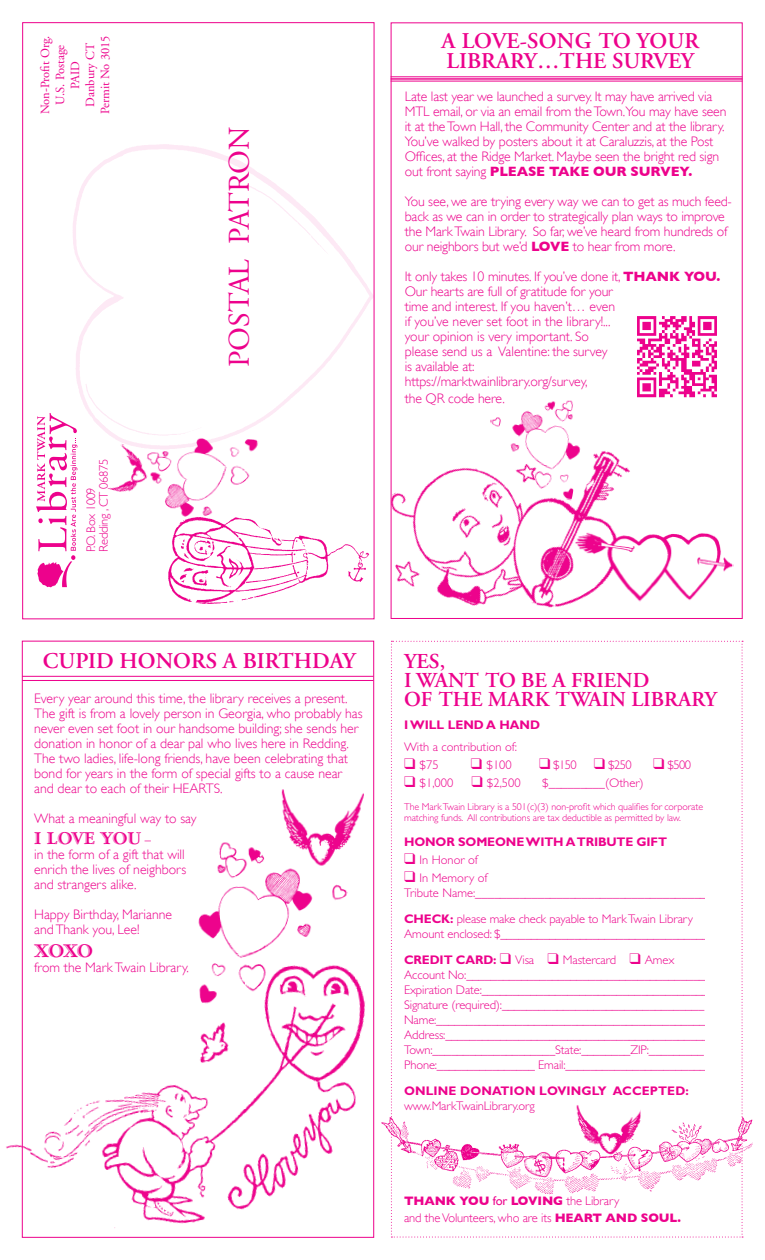
<style>
.page{position:relative;width:765px;height:1260px;background:#fff}
.page>*{position:absolute;margin:0;border:0;box-sizing:border-box;transform-origin:0 0}
.t1{font:30px "Adobe Garamond";color:#ed028c}
.t2{font:600 22.5px "Adobe Garamond";color:#ed028c}
.t3{font:600 21.25px "Adobe Garamond";color:#ed028c}
.t4{font:700 18.75px "Garamond Std Handtooled";color:#ed028c}
.t5{font:700 17.5px "Garamond Std Handtooled";letter-spacing:-.005em;color:#ed028c}
.t6{font:300 13.75px/15px "Gill Sans";letter-spacing:-.01em;color:#ed028c}
.t7{font:300 12.5px "Gill Sans Std";letter-spacing:-.01em;color:#ed028c}
.t8{font:700 12.5px "Gill Sans Std";color:#ed028c}
.t9{font:12.5px "Adobe Garamond";color:#ed028c}
.t10{font:300 12.5px "Gill Sans";letter-spacing:-.01em;color:#ed028c}
.t11{font:700 12.5px "Gill Sans";letter-spacing:-.01em;color:#ed028c}
.t12{font:300 10px/11.2px "Gill Sans Std";letter-spacing:-.01em;color:#ed028c}
.s1{font-family:"Gill Sans";font-weight:300;font-size:12.5px}
.s2{font-weight:700}
.s3{font-weight:400}
.s4{font-weight:300}
</style>
<div class="page">
<img style="left:73px;top:144px;width:302px;height:304px">
<svg style="left:36px;top:413px;width:41px;height:174px"></svg>
<hr style="left:391px;top:76px;width:351px;height:1px;background:#ed028c">
<hr style="left:391px;top:78px;width:351px;height:2px;background:#ed028c">
<hr style="left:391px;top:81px;width:351px;height:1px;background:#ed028c">
<hr style="left:22px;top:676px;width:352px;height:1px;background:#ed028c">
<hr style="left:22px;top:680px;width:352px;height:1px;background:#ed028c">
<img style="left:637px;top:316px;width:80px;height:82px">
<img style="left:198px;top:842px;width:150px;height:111px">
<img style="left:369px;top:420px;width:291px;height:222px">
<img style="left:479px;top:400px;width:110px;height:101px">
<img style="left:168px;top:525px;width:201px;height:79px">
<img style="left:143px;top:434px;width:115px;height:98px">
<img style="left:6px;top:953px;width:369px;height:285px">
<img style="left:280px;top:789px;width:84px;height:79px">
<img style="left:107px;top:443px;width:47px;height:56px">
<img style="left:575px;top:532px;width:159px;height:70px">
<img style="left:381px;top:1117px;width:371px;height:34px">
<svg style="left:391px;top:641px;width:352px;height:597px"></svg>
<img style="left:523px;top:1148px;width:40px;height:35px">
<p class="t9" style="left:39px;top:114px;width:80px;rotate:-90deg">Non-Profit Org.</p>
<p class="t9" style="left:54px;top:105px;width:62px;rotate:-90deg">U.S. Postage</p>
<p class="t9" style="left:84px;top:107px;width:65px;rotate:-90deg">Danbury CT</p>
<p class="t9" style="left:99px;top:114px;width:80px;rotate:-90deg">Permit No 3015</p>
<p class="t9" style="left:69px;top:89px;width:30px;rotate:-90deg">PAID</p>
<p class="t7" style="left:96px;top:552px;width:94px;rotate:-90deg">Redding , CT 06875</p>
<p class="t7" style="left:84px;top:552px;width:66px;rotate:-90deg">P.O. Box 1009</p>
<p class="t1" style="left:223px;top:367px;width:242px;rotate:-90deg">POSTAL PATRON</p>
<p class="t2" style="left:43px;top:649px;width:314px">CUPID HONORS A BIRTHDAY</p>
<p class="t6" style="left:34px;top:691px;width:330px">Every year around this time, the library receives a present.<br>The gift is from a lovely person in Georgia, who probably has never even set foot in our handsome building; she sends her donation in honor of a dear pal who lives here in Redding.<br>The two ladies, life-long friends, have been celebrating that bond for years in the form of special gifts to a cause near and dear to each of their HEARTS.</p>
<p class="t6" style="left:34px;top:811px;width:164px">What a meaningful way to say</p>
<p class="t5" style="left:34px;top:828px;width:118px">I LOVE YOU <span class="s1">–</span></p>
<p class="t6" style="left:34px;top:847px;width:152px">in the form of a gift that will</p>
<p class="t6" style="left:34px;top:862px;width:154px">enrich the lives of neighbors</p>
<p class="t6" style="left:34px;top:877px;width:104px">and strangers alike.</p>
<p class="t6" style="left:34px;top:907px;width:139px">Happy Birthday, Marianne</p>
<p class="t6" style="left:34px;top:922px;width:107px">and Thank you, Lee!</p>
<p class="t4" style="left:34px;top:939px;width:60px">XOXO</p>
<p class="t6" style="left:34px;top:959px;width:156px">from the Mark Twain Library.</p>
<p class="t2" style="left:442px;top:29px;width:259px">A LOVE-SONG TO YOUR</p>
<p class="t2" style="left:447px;top:49px;width:249px">LIBRARY…THE SURVEY</p>
<p class="t6" style="left:405px;top:89px;width:323px">Late last year we launched a survey. It may have arrived via MTL email, or via an email from the Town.You may have seen it at the Town Hall, the Community Center and at the library.<br>You’ve walked by posters about it at Caraluzzis, at the Post Offices, at the Ridge Market. Maybe seen the bright red sign out front saying <span class="s2">PLEASE TAKE OUR SURVEY.</span></p>
<p class="t6" style="left:405px;top:194px;width:329px">You see, we are trying every way we can to get as much feed&shy;back as we can in order to strategically plan ways to improve the Mark Twain Library. So far, we’ve heard from hundreds of our neighbors but we’d <span class="s2">LOVE</span> to hear from more.</p>
<p class="t6" style="left:405px;top:269px;width:317px">It only takes 10 minutes. If you’ve done it, <span class="s2">THANK YOU.<br></span>Our hearts are full of gratitude for your<br>time and interest. If you haven’t… even<br>if you’ve never set foot in the library!...<br>your opinion is very important. So<br>please send us a Valentine: the survey</p>
<p class="t6" style="left:405px;top:359px;width:71px">is available at:</p>
<p class="t6" style="left:405px;top:374px;width:184px">https://marktwainlibrary.org/survey,</p>
<p class="t6" style="left:405px;top:391px;width:102px">the QR code here.</p>
<p class="t3" style="left:404px;top:650px;width:42px">YES,</p>
<p class="t3" style="left:404px;top:669px;width:247px">I WANT TO BE A FRIEND</p>
<p class="t3" style="left:404px;top:688px;width:314px">OF THE MARK TWAIN LIBRARY</p>
<p class="t8" style="left:404px;top:717px;width:138px">I WILL LEND A HAND</p>
<p class="t7" style="left:404px;top:740px;width:114px">With a contribution of:</p>
<p class="t7" style="left:404px;top:758px;width:36px">❑ $75</p>
<p class="t7" style="left:471px;top:758px;width:42px">❑ $100</p>
<p class="t7" style="left:539px;top:758px;width:94px">❑ $150 ❑ $250</p>
<p class="t7" style="left:653px;top:758px;width:39px">❑ $500</p>
<p class="t7" style="left:404px;top:776px;width:118px">❑ $1,000 ❑ $2,500</p>
<p class="t7" style="left:542px;top:776px;width:103px">$_________(Other)</p>
<p class="t12" style="left:404px;top:801px;width:301px">The Mark Twain Library is a 501(c)(3) non-profit which qualifies for corporate matching funds. All contributions are tax deductible as permitted by law.</p>
<p class="t8" style="left:404px;top:834px;width:264px">HONOR SOMEONE WITH A TRIBUTE GIFT</p>
<p class="t7" style="left:404px;top:853px;width:75px">❑ In Honor of</p>
<p class="t7" style="left:404px;top:871px;width:85px">❑ In Memory of</p>
<p class="t7" style="left:404px;top:886px;width:304px">Tribute Name:_____________________________________</p>
<p class="t7" style="left:404px;top:912px;width:290px"><span class="s2">CHECK:</span> please make check payable to Mark Twain Library</p>
<p class="t7" style="left:404px;top:927px;width:306px">Amount enclosed: $__________________________________</p>
<p class="t7" style="left:404px;top:952px;width:272px"><span class="s2">CREDIT CARD:</span> ❑ Visa ❑ Mastercard ❑ Amex</p>
<p class="t7" style="left:404px;top:967px;width:303px">Account No:_______________________________________</p>
<p class="t7" style="left:404px;top:982px;width:306px">Expiration Date:_____________________________________</p>
<p class="t7" style="left:404px;top:997px;width:302px">Signature (required):_________________________________</p>
<p class="t7" style="left:404px;top:1012px;width:303px">Name:____________________________________________</p>
<p class="t7" style="left:404px;top:1027px;width:306px">Address:___________________________________________</p>
<p class="t7" style="left:404px;top:1042px;width:302px">Town:____________________State:________ZIP:_________</p>
<p class="t7" style="left:404px;top:1057px;width:304px">Phone:________________ Email:_______________________</p>
<p class="t8" style="left:404px;top:1083px;width:286px">ONLINE DONATION LOVINGLY ACCEPTED:</p>
<p class="t7" style="left:404px;top:1099px;width:132px">www.MarkTwainLibrary.org</p>
<p class="t11" style="left:404px;top:1193px;width:217px">THANK YOU <span class="s3">for</span> LOVING <span class="s4">the Library</span></p>
<p class="t10" style="left:404px;top:1211px;width:278px">and the Volunteers, who are its <span class="s2">HEART AND SOUL.</span></p>
</div>
